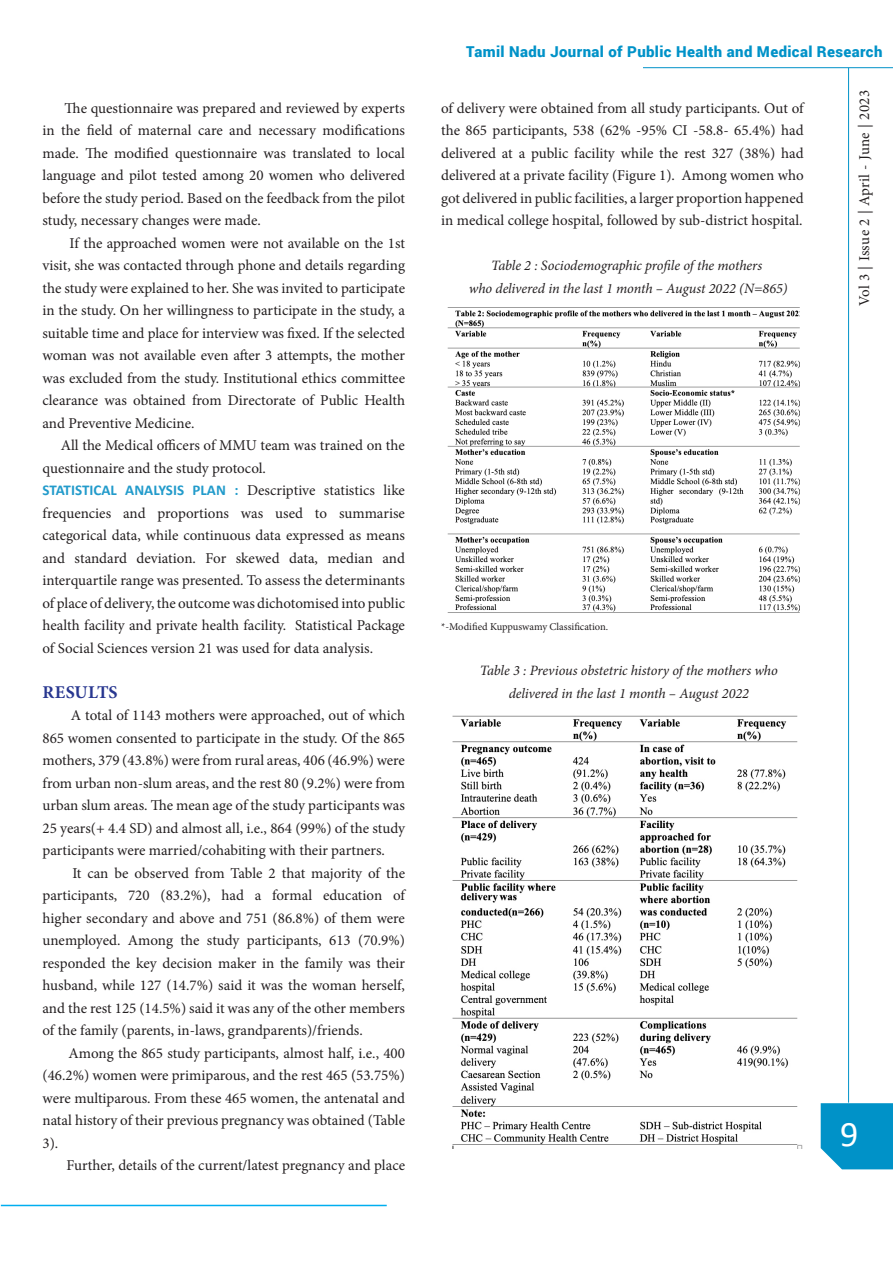
<style>
.page{position:relative;width:893px;height:1263px;background:#fff}
.page>*{position:absolute;margin:0;border:0;box-sizing:border-box;transform-origin:0 0}
.t1{font:36px "Calibri";color:#fff}
.Paragraph_Style_3{font:700 18px "Minion Pro";letter-spacing:.01em;color:#283790}
.Paragraph_Style_3-2{font:15px/22.5px "Minion Pro";color:#231f20;text-align:justify}
.t2{font:900 15px "Roboto";letter-spacing:.025em;color:#0092c8}
.Paragraph_Style_3-3{font:15px "Minion Pro";letter-spacing:.02em;color:#231f20}
.Paragraph_Style_3-4{font:italic 14.25px "Minion Pro";letter-spacing:-.005em;color:#231f20}
.Paragraph_Style_3-5{font:10.5px "Minion Pro";color:#231f20}
.s1{font-family:"Calibri";font-weight:700;color:#229bcb}
</style>
<div class="page">
<hr style="left:848px;top:68px;width:1px;height:1035px;background:#0092c8">
<hr style="left:643px;top:67px;width:250px;height:1px;background:#0092c8">
<div style="left:821px;top:1103px;width:72px;height:66px;background:#0092c8"></div>
<hr style="left:1px;top:1205px;width:386px;height:1px;background:#00aeef">
<img style="left:447px;top:307px;width:353px;height:306px">
<img style="left:452px;top:715px;width:351px;height:434px">
<p class="Paragraph_Style_3-2" style="left:43px;top:97px;width:364px;text-indent:22px">The questionnaire was prepared and reviewed by experts in the field of maternal care and necessary modifications made. The modified questionnaire was translated to local language and pilot tested among 20 women who delivered before the study period. Based on the feedback from the pilot study, necessary changes were made.</p>
<p class="Paragraph_Style_3-2" style="left:43px;top:232px;width:364px;text-indent:27px">If the approached women were not available on the 1st visit, she was contacted through phone and details regarding the study were explained to her. She was invited to participate in the study. On her willingness to participate in the study, a suitable time and place for interview was fixed. If the selected woman was not available even after 3 attempts, the mother was excluded from the study. Institutional ethics committee clearance was obtained from Directorate of Public Health and Preventive Medicine.</p>
<p class="Paragraph_Style_3-2" style="left:43px;top:434px;width:364px;text-indent:18px">All the Medical officers of MMU team was trained on the questionnaire and the study protocol.</p>
<p class="Paragraph_Style_3-2" style="left:43px;top:479px;width:364px"><span class="s1">STATISTICAL ANALYSIS PLAN :</span> Descriptive statistics like frequencies and proportions was used to summarise categorical data, while continuous data expressed as means and standard deviation. For skewed data, median and interquartile range was presented. To assess the determinants of place of delivery, the outcome was dichotomised into public health facility and private health facility. Statistical Package of Social Sciences version 21 was used for data analysis.</p>
<p class="Paragraph_Style_3" style="left:43px;top:679px;width:77px">RESULTS</p>
<p class="Paragraph_Style_3-2" style="left:43px;top:704px;width:364px;text-indent:28px">A total of 1143 mothers were approached, out of which 865 women consented to participate in the study. Of the 865 mothers, 379 (43.8%) were from rural areas, 406 (46.9%) were from urban non-slum areas, and the rest 80 (9.2%) were from urban slum areas. The mean age of the study participants was 25 years(+ 4.4 SD) and almost all, i.e., 864 (99%) of the study participants were married/cohabiting with their partners.</p>
<p class="Paragraph_Style_3-2" style="left:43px;top:862px;width:364px;text-indent:30px">It can be observed from Table 2 that majority of the participants, 720 (83.2%), had a formal education of higher secondary and above and 751 (86.8%) of them were unemployed. Among the study participants, 613 (70.9%) responded the key decision maker in the family was their husband, while 127 (14.7%) said it was the woman herself, and the rest 125 (14.5%) said it was any of the other members of the family (parents, in-laws, grandparents)/friends.</p>
<p class="Paragraph_Style_3-2" style="left:43px;top:1042px;width:364px;text-indent:26px">Among the 865 study participants, almost half, i.e., 400 (46.2%) women were primiparous, and the rest 465 (53.75%) were multiparous. From these 465 women, the antenatal and natal history of their previous pregnancy was obtained (Table 3).</p>
<p class="Paragraph_Style_3-2" style="left:67px;top:1154px;width:340px">Further, details of the current/latest pregnancy and place</p>
<p class="t2" style="left:466px;top:41px;width:418px">Tamil Nadu Journal of Public Health and Medical Research</p>
<p class="Paragraph_Style_3-2" style="left:441px;top:97px;width:364px">of delivery were obtained from all study participants. Out of the 865 participants, 538 (62% -95% CI -58.8- 65.4%) had delivered at a public facility while the rest 327 (38%) had delivered at a private facility (Figure 1). Among women who got delivered in public facilities, a larger proportion happened in medical college hospital, followed by sub-district hospital.</p>
<p class="Paragraph_Style_3-4" style="left:491px;top:256px;width:273px">Table 2 : Sociodemographic profile of the mothers</p>
<p class="Paragraph_Style_3-4" style="left:469px;top:278px;width:320px">who delivered in the last 1 month – August 2022 (N=865)</p>
<p class="Paragraph_Style_3-3" style="left:854px;top:306px;width:218px;rotate:-90deg">Vol 3 | Issue 2 | April - June | 2023</p>
<p class="Paragraph_Style_3-5" style="left:441px;top:620px;width:169px">*-Modified Kuppuswamy Classification.</p>
<p class="Paragraph_Style_3-4" style="left:480px;top:661px;width:299px">Table 3 : Previous obstetric history of the mothers who</p>
<p class="Paragraph_Style_3-4" style="left:509px;top:683px;width:242px">delivered in the last 1 month – August 2022</p>
<h1 class="t1" style="left:840px;top:1108px;width:20px">9</h1>
</div>
